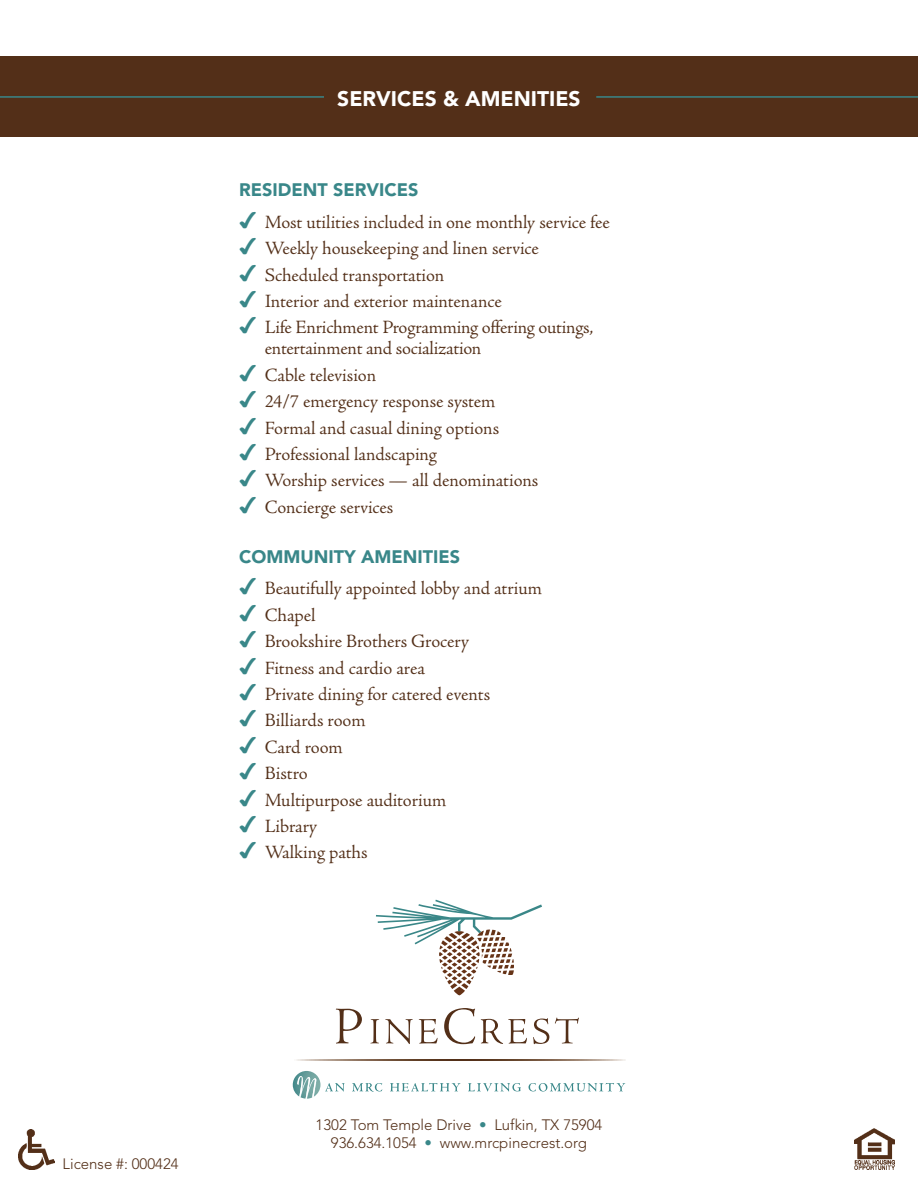
<style>
.page{position:relative;width:918px;height:1188px;background:#fff}
.page>*{position:absolute;margin:0;border:0;box-sizing:border-box;transform-origin:0 0}
.t1{font:900 21px "Avenir LT Std";color:#fff}
.t2{font:19.5px/21px "Adobe Jenson";letter-spacing:-.005em;color:#532f18}
.t3{font:900 18px "Avenir LT Std";color:#398789}
.t4{font:300 15px "Avenir LT Std";color:#532f18}
.s1{font-family:"Monotype Sorts";font-size:21px;color:#398789}
.s2{color:#398789}
</style>
<div class="page">
<svg style="left:352px;top:1083px;width:30px;height:9px"></svg>
<svg style="left:390px;top:1083px;width:71px;height:9px"></svg>
<svg style="left:468px;top:1083px;width:53px;height:9px"></svg>
<svg style="left:529px;top:1083px;width:96px;height:9px"></svg>
<svg style="left:293px;top:1071px;width:52px;height:28px"></svg>
<svg style="left:296px;top:1059px;width:329px;height:1px"></svg>
<svg style="left:376px;top:900px;width:166px;height:95px"></svg>
<svg style="left:336px;top:1009px;width:26px;height:35px"></svg>
<svg style="left:370px;top:1019px;width:9px;height:24px"></svg>
<svg style="left:385px;top:1019px;width:28px;height:25px"></svg>
<svg style="left:419px;top:1019px;width:19px;height:25px"></svg>
<svg style="left:444px;top:1008px;width:31px;height:36px"></svg>
<svg style="left:481px;top:1019px;width:46px;height:25px"></svg>
<svg style="left:533px;top:1018px;width:16px;height:26px"></svg>
<svg style="left:555px;top:1018px;width:24px;height:25px"></svg>
<div style="left:0;top:57px;width:918px;height:80px;background:#532f18"></div>
<hr style="left:0;top:96px;width:918px;height:2px;background:#398789">
<div style="left:324px;top:90px;width:272px;height:11px;background:#532f18"></div>
<img style="left:855px;top:1129px;width:40px;height:40px">
<img style="left:19px;top:1129px;width:36px;height:41px">
<p class="t1" style="left:337px;top:86px;width:245px">SERVICES &amp; AMENITIES</p>
<p class="t3" style="left:239px;top:179px;width:181px">RESIDENT SERVICES</p>
<p class="t2" style="left:239px;top:212px;width:372px"><span class="s1">4</span> Most utilities included in one monthly service fee</p>
<p class="t2" style="left:239px;top:239px;width:301px"><span class="s1">4</span> Weekly housekeeping and linen service</p>
<p class="t2" style="left:239px;top:265px;width:207px"><span class="s1">4</span> Scheduled transportation</p>
<p class="t2" style="left:239px;top:291px;width:264px"><span class="s1">4</span> Interior and exterior maintenance</p>
<p class="t2" style="left:265px;top:318px;width:330px;text-indent:-26px"><span class="s1">4</span> Life Enrichment Programming offering outings, entertainment and socialization</p>
<p class="t2" style="left:239px;top:365px;width:138px"><span class="s1">4</span> Cable television</p>
<p class="t2" style="left:239px;top:392px;width:258px"><span class="s1">4</span> 24/7 emergency response system</p>
<p class="t2" style="left:239px;top:418px;width:261px"><span class="s1">4</span> Formal and casual dining options</p>
<p class="t2" style="left:239px;top:444px;width:199px"><span class="s1">4</span> Professional landscaping</p>
<p class="t2" style="left:239px;top:471px;width:301px"><span class="s1">4</span> Worship services — all denominations</p>
<p class="t2" style="left:239px;top:497px;width:156px"><span class="s1">4</span> Concierge services</p>
<p class="t3" style="left:239px;top:546px;width:222px">COMMUNITY AMENITIES</p>
<p class="t2" style="left:239px;top:579px;width:304px"><span class="s1">4</span> Beautifully appointed lobby and atrium</p>
<p class="t2" style="left:239px;top:605px;width:78px"><span class="s1">4</span> Chapel</p>
<p class="t2" style="left:239px;top:632px;width:231px"><span class="s1">4</span> Brookshire Brothers Grocery</p>
<p class="t2" style="left:239px;top:658px;width:187px"><span class="s1">4</span> Fitness and cardio area</p>
<p class="t2" style="left:239px;top:684px;width:252px"><span class="s1">4</span> Private dining for catered events</p>
<p class="t2" style="left:239px;top:711px;width:128px"><span class="s1">4</span> Billiards room</p>
<p class="t2" style="left:239px;top:737px;width:105px"><span class="s1">4</span> Card room</p>
<p class="t2" style="left:239px;top:764px;width:70px"><span class="s1">4</span> Bistro</p>
<p class="t2" style="left:239px;top:790px;width:208px"><span class="s1">4</span> Multipurpose auditorium</p>
<p class="t2" style="left:239px;top:816px;width:80px"><span class="s1">4</span> Library</p>
<p class="t2" style="left:239px;top:843px;width:130px"><span class="s1">4</span> Walking paths</p>
<p class="t4" style="left:63px;top:1155px;width:118px">License #: 000424</p>
<p class="t4" style="left:316px;top:1116px;width:288px">1302 Tom Temple Drive <span class="s2">•</span> Lufkin, TX 75904</p>
<p class="t4" style="left:331px;top:1134px;width:258px">936.634.1054 <span class="s2">•</span> www.mrcpinecrest.org</p>
</div>
